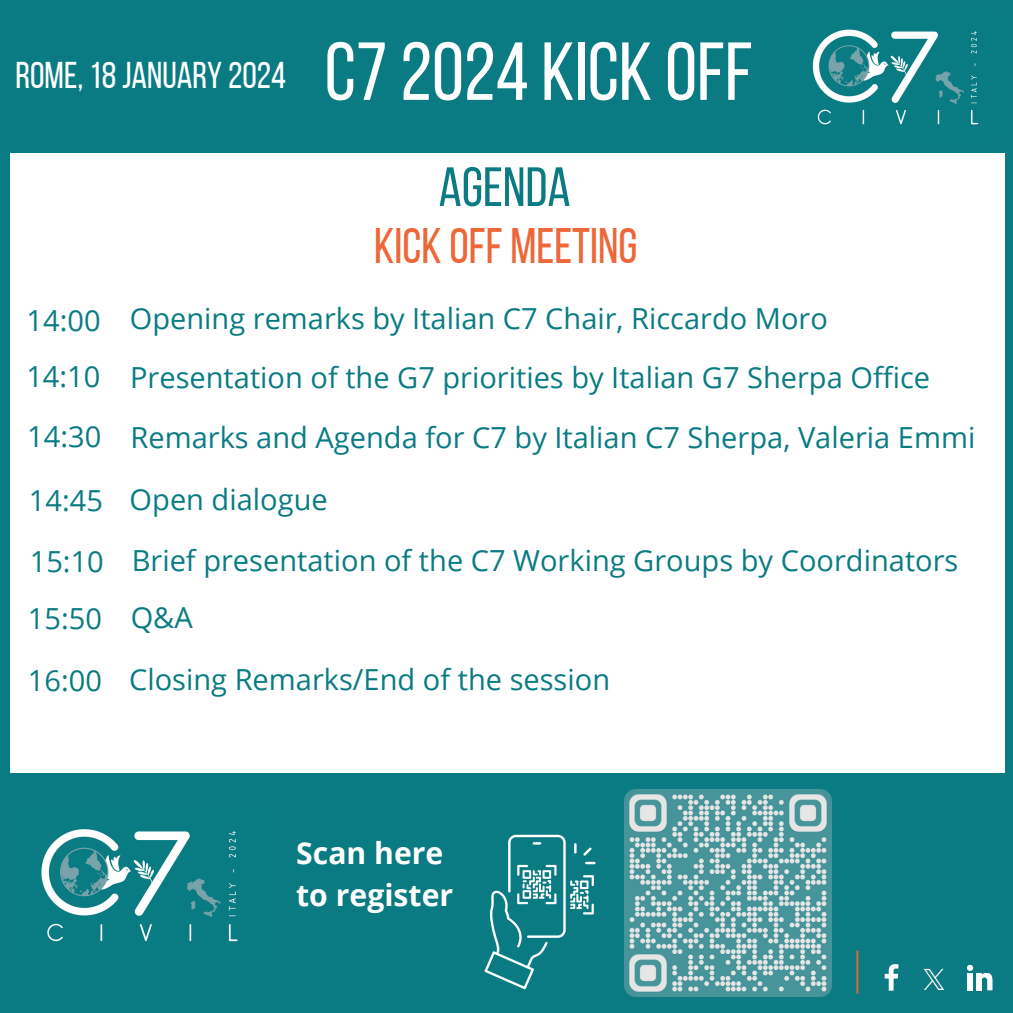
<style>
.page{position:relative;width:1013px;height:1013px;background:#fff}
.page>*{position:absolute;margin:0;border:0;box-sizing:border-box;transform-origin:0 0}
.t1{font:82px "Bebas Neue";color:#fff}
.t2{font:55.25px "Bebas Neue";color:#0b7b83}
.t3{font:49.75px "Bebas Neue";color:#ec6838}
.t4{font:37.12px "Bebas Neue";color:#fff}
.t5{font:700 30.12px "Open Sans";color:#fff}
.t6{font:29px "Open Sans";color:#0a7b83}
.t7{font:29px "Open Sans";color:#0b7b83}
</style>
<div class="page">
<div style="left:0;top:0;width:1012px;height:152px;background:#0b7b83"></div>
<img style="left:812px;top:29px;width:167px;height:96px">
<div style="left:0;top:773px;width:1012px;height:239px;background:#0b7b83"></div>
<img style="left:41px;top:829px;width:197px;height:113px">
<svg style="left:967px;top:964px;width:6px;height:7px"></svg>
<div style="left:967px;top:973px;width:5px;height:17px;background:#fff"></div>
<div style="left:976px;top:973px;width:5px;height:17px;background:#fff"></div>
<svg style="left:981px;top:972px;width:11px;height:18px"></svg>
<svg style="left:884px;top:964px;width:14px;height:26px"></svg>
<hr style="left:856px;top:950px;width:2px;height:43px;background:#ec6838">
<img style="left:923px;top:968px;width:22px;height:22px">
<svg style="left:484px;top:834px;width:111px;height:155px"></svg>
<div style="left:0;top:152px;width:10px;height:714px;background:#0b7b83"></div>
<div style="left:1004px;top:152px;width:8px;height:714px;background:#0b7b83"></div>
<img style="left:624px;top:789px;width:207px;height:207px">
<p class="t4" style="left:15px;top:60px;width:272px">ROME, 18JANUARY 2024</p>
<p class="t1" style="left:325px;top:38px;width:429px">C72024 KICK OFF</p>
<p class="t2" style="left:438px;top:164px;width:134px">AGENDA</p>
<p class="t3" style="left:374px;top:226px;width:265px">KICK OFF MEETING</p>
<p class="t7" style="left:27px;top:300px;width:76px">14:00</p>
<p class="t7" style="left:26px;top:356px;width:76px">14:10</p>
<p class="t7" style="left:27px;top:416px;width:76px">14:30</p>
<p class="t7" style="left:29px;top:480px;width:76px">14:45</p>
<p class="t7" style="left:30px;top:540px;width:76px">15:10</p>
<p class="t7" style="left:28px;top:598px;width:76px">15:50</p>
<p class="t7" style="left:28px;top:660px;width:76px">16:00</p>
<p class="t6" style="left:130px;top:297px;width:699px">Opening remarks by Italian C7 Chair, Riccardo Moro</p>
<p class="t6" style="left:130px;top:357px;width:801px">Presentation of the G7 priorities by Italian G7 Sherpa Office</p>
<p class="t6" style="left:130px;top:417px;width:846px">Remarks and Agenda for C7 by Italian C7 Sherpa, Valeria Emmi</p>
<p class="t6" style="left:130px;top:479px;width:200px">Open dialogue</p>
<p class="t6" style="left:132px;top:540px;width:828px">Brief presentation of the C7 Working Groups by Coordinators</p>
<p class="t6" style="left:131px;top:597px;width:64px">Q&amp;A</p>
<p class="t6" style="left:129px;top:659px;width:482px">Closing Remarks/End of the session</p>
<p class="t5" style="left:296px;top:831px;width:149px">Scan here</p>
<p class="t5" style="left:296px;top:873px;width:158px">to register</p>
</div>
